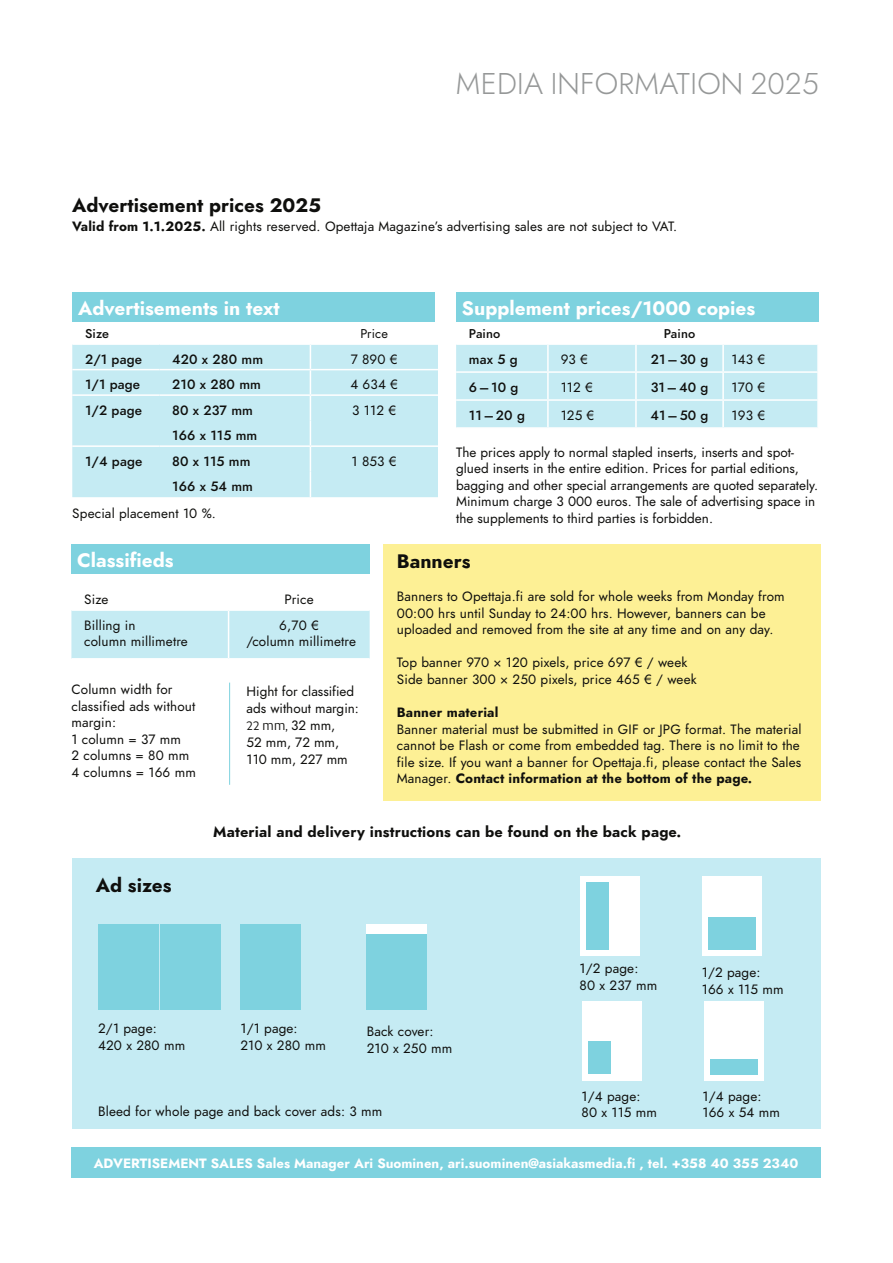
<style>
.page{position:relative;width:893px;height:1263px;background:#fff}
.page>*{position:absolute;margin:0;border:0;box-sizing:border-box;transform-origin:0 0}
.t1{font:300 30px "Jost";letter-spacing:.01em;color:#969898}
.t2{font:700 19.5px "Jost";color:#fff}
.t3{font:700 19.5px "Jost";color:#0f0f0d}
.t4{font:700 15px "Jost";letter-spacing:.01em;color:#0f0f0d}
.t5{font:13.5px/16.5px "Jost";letter-spacing:.01em;color:#0f0f0d}
.t6{font:500 13.5px "Jost";letter-spacing:.01em;color:#0f0f0d}
.t7{font:700 13.5px "Jost";color:#fff}
.t8{font:700 13.5px "Jost";letter-spacing:.01em;color:#0f0f0d}
.t9{font:500 12.75px "Jost";letter-spacing:.01em;color:#0f0f0d}
.t10{font:12.75px "Altis";color:#0f0f0d}
.t11{font:12.75px "Jost";letter-spacing:.01em;color:#0f0f0d}
.s1{font-weight:700}
.s2{font-family:"Jost";font-size:13.5px}
</style>
<div class="page">
<div style="left:383px;top:545px;width:438px;height:256px;background:#fdf095"></div>
<div style="left:72px;top:858px;width:749px;height:270px;background:#c5ebf3"></div>
<div style="left:72px;top:345px;width:366px;height:152px;background:#c5ebf3"></div>
<hr style="left:72px;top:445px;width:87px;height:2px;background:#fff">
<hr style="left:159px;top:445px;width:151px;height:2px;background:#fff">
<hr style="left:310px;top:445px;width:128px;height:2px;background:#fff">
<hr style="left:72px;top:394px;width:87px;height:2px;background:#fff">
<hr style="left:159px;top:394px;width:151px;height:2px;background:#fff">
<hr style="left:310px;top:394px;width:128px;height:2px;background:#fff">
<hr style="left:72px;top:369px;width:87px;height:1px;background:#fff">
<hr style="left:159px;top:369px;width:151px;height:1px;background:#fff">
<hr style="left:310px;top:369px;width:128px;height:1px;background:#fff">
<svg style="left:310px;top:344px;width:1px;height:153px"></svg>
<div style="left:71px;top:610px;width:299px;height:49px;background:#c5ebf3"></div>
<div style="left:456px;top:345px;width:361px;height:82px;background:#c5ebf3"></div>
<hr style="left:547px;top:345px;width:2px;height:26px;background:#fff">
<hr style="left:635px;top:345px;width:2px;height:26px;background:#fff">
<hr style="left:722px;top:345px;width:2px;height:26px;background:#fff">
<hr style="left:547px;top:373px;width:2px;height:26px;background:#fff">
<hr style="left:635px;top:373px;width:2px;height:26px;background:#fff">
<hr style="left:722px;top:373px;width:2px;height:26px;background:#fff">
<hr style="left:547px;top:401px;width:2px;height:26px;background:#fff">
<hr style="left:635px;top:401px;width:2px;height:26px;background:#fff">
<hr style="left:722px;top:401px;width:2px;height:26px;background:#fff">
<hr style="left:456px;top:399px;width:92px;height:2px;background:#fff">
<hr style="left:548px;top:399px;width:88px;height:2px;background:#fff">
<hr style="left:636px;top:399px;width:87px;height:2px;background:#fff">
<hr style="left:723px;top:399px;width:96px;height:2px;background:#fff">
<hr style="left:456px;top:371px;width:92px;height:2px;background:#fff">
<hr style="left:548px;top:371px;width:88px;height:2px;background:#fff">
<hr style="left:636px;top:371px;width:87px;height:2px;background:#fff">
<hr style="left:723px;top:371px;width:96px;height:2px;background:#fff">
<div style="left:72px;top:292px;width:363px;height:29px;background:#7ed2df"></div>
<div style="left:71px;top:545px;width:299px;height:29px;background:#7ed2df"></div>
<div style="left:456px;top:292px;width:363px;height:29px;background:#7ed2df"></div>
<div style="left:240px;top:924px;width:61px;height:86px;background:#7ed2df"></div>
<div style="left:98px;top:924px;width:60px;height:86px;background:#7ed2df"></div>
<div style="left:160px;top:924px;width:60px;height:86px;background:#7ed2df"></div>
<div style="left:580px;top:876px;width:60px;height:80px;background:#fff"></div>
<div style="left:587px;top:882px;width:22px;height:67px;background:#7ed2df"></div>
<div style="left:702px;top:876px;width:60px;height:80px;background:#fff"></div>
<div style="left:708px;top:917px;width:47px;height:32px;background:#7ed2df"></div>
<div style="left:582px;top:1001px;width:59px;height:80px;background:#fff"></div>
<div style="left:588px;top:1041px;width:23px;height:33px;background:#7ed2df"></div>
<div style="left:704px;top:1001px;width:59px;height:80px;background:#fff"></div>
<div style="left:710px;top:1059px;width:47px;height:15px;background:#7ed2df"></div>
<div style="left:367px;top:924px;width:60px;height:86px;background:#7ed2df"></div>
<div style="left:367px;top:924px;width:60px;height:10px;background:#fff"></div>
<div style="left:71px;top:1147px;width:750px;height:31px;background:#7ed2df"></div>
<hr style="left:229px;top:683px;width:1px;height:102px;background:#7ed2df">
<h1 class="t1" style="left:456px;top:64px;width:364px">MEDIA INFORMATION 2025</h1>
<h2 class="t3" style="left:72px;top:191px;width:250px">Advertisement prices 2025</h2>
<p class="t5" style="left:72px;top:219px;width:606px"><span class="s1">Valid from 1.1.2025.</span> All rights reserved. Opettaja Magazine’s advertising sales are not subject to VAT.</p>
<h2 class="t2" style="left:78px;top:294px;width:203px">Advertisements in text</h2>
<p class="t9" style="left:85px;top:325px;width:26px">Size</p>
<p class="t11" style="left:360px;top:325px;width:29px">Price</p>
<p class="t6" style="left:85px;top:350px;width:58px">2/1 page</p>
<p class="t6" style="left:172px;top:350px;width:92px">420 x 280 mm</p>
<p class="t5" style="left:351px;top:351px;width:49px">7 890 €</p>
<p class="t6" style="left:85px;top:375px;width:57px">1/1 page</p>
<p class="t6" style="left:172px;top:375px;width:90px">210 x 280 mm</p>
<p class="t5" style="left:350px;top:376px;width:49px">4 634 €</p>
<p class="t6" style="left:85px;top:401px;width:58px">1/2 page</p>
<p class="t6" style="left:172px;top:401px;width:82px">80 x 237 mm</p>
<p class="t5" style="left:352px;top:402px;width:45px">3 112 €</p>
<p class="t6" style="left:172px;top:426px;width:87px">166 x 115 mm</p>
<p class="t6" style="left:85px;top:452px;width:59px">1/4 page</p>
<p class="t6" style="left:172px;top:452px;width:80px">80 x 115 mm</p>
<p class="t5" style="left:352px;top:453px;width:47px">1 853 €</p>
<p class="t6" style="left:172px;top:477px;width:82px">166 x 54 mm</p>
<p class="t5" style="left:72px;top:505px;width:145px">Special placement 10 %.</p>
<h2 class="t2" style="left:462px;top:294px;width:295px">Supplement prices/1000 copies</h2>
<p class="t9" style="left:469px;top:325px;width:33px">Paino</p>
<p class="t9" style="left:664px;top:325px;width:33px">Paino</p>
<p class="t6" style="left:469px;top:350px;width:50px">max 5 g</p>
<p class="t5" style="left:561px;top:351px;width:29px">93 €</p>
<p class="t6" style="left:651px;top:350px;width:59px">21–30 g</p>
<p class="t5" style="left:732px;top:351px;width:35px">143 €</p>
<p class="t6" style="left:469px;top:378px;width:51px">6–10 g</p>
<p class="t5" style="left:561px;top:379px;width:34px">112 €</p>
<p class="t6" style="left:651px;top:378px;width:59px">31–40 g</p>
<p class="t5" style="left:732px;top:379px;width:35px">170 €</p>
<p class="t6" style="left:469px;top:406px;width:57px">11–20 g</p>
<p class="t5" style="left:561px;top:407px;width:35px">125 €</p>
<p class="t6" style="left:651px;top:406px;width:59px">41–50 g</p>
<p class="t5" style="left:732px;top:407px;width:35px">193 €</p>
<p class="t5" style="left:456px;top:444px;width:364px">The prices apply to normal stapled inserts, inserts and spot&shy;glued inserts in the entire edition. Prices for partial editions, bagging and other special arrangements are quoted separately.<br>Minimum charge 3 000 euros. The sale of advertising space in the supplements to third parties is forbidden.</p>
<h2 class="t2" style="left:77px;top:547px;width:98px">Classifieds</h2>
<p class="t5" style="left:84px;top:591px;width:26px">Size</p>
<p class="t5" style="left:284px;top:591px;width:31px">Price</p>
<p class="t5" style="left:84px;top:617px;width:105px">Billing in<br>column millimetre</p>
<p class="t5" style="left:246px;top:617px;width:111px;text-align:center">6,70 €<br>/column millimetre</p>
<p class="t5" style="left:71px;top:681px;width:126px">Column width for classified ads without margin:<br>1 column = 37 mm<br>2 columns = 80 mm<br>4 columns = 166 mm</p>
<p class="t5" style="left:247px;top:683px;width:114px">Hight for classified ads without margin:</p>
<p class="t10" style="left:247px;top:717px;width:90px">22 mm, <span class="s2">32 mm,</span></p>
<p class="t5" style="left:247px;top:734px;width:103px;line-height:17.2px">52 mm, 72 mm,<br>110 mm, 227 mm</p>
<h2 class="t3" style="left:397px;top:548px;width:75px">Banners</h2>
<p class="t5" style="left:397px;top:588px;width:389px">Banners to Opettaja.fi are sold for whole weeks from Monday from<br>00:00 hrs until Sunday to 24:00 hrs. However, banners can be uploaded and removed from the site at any time and on any day.</p>
<p class="t5" style="left:397px;top:654px;width:301px">Top banner 970 × 120 pixels, price 697 € / week<br>Side banner 300 × 250 pixels, price 465 € / week</p>
<p class="t8" style="left:397px;top:703px;width:103px">Banner material</p>
<p class="t5" style="left:397px;top:721px;width:406px">Banner material must be submitted in GIF or JPG format. The material cannot be Flash or come from embedded tag. There is no limit to the file size. If you want a banner for Opettaja.fi, please contact the Sales Manager. <span class="s1">Contact information at the bottom of the page.</span></p>
<h2 class="t3" style="left:96px;top:872px;width:78px">Ad sizes</h2>
<p class="t4" style="left:213px;top:821px;width:470px">Material and delivery instructions can be found on the back page.</p>
<p class="t5" style="left:580px;top:960px;width:79px">1/2 page:<br>80 x 237 mm</p>
<p class="t5" style="left:702px;top:964px;width:83px">1/2 page:<br>166 x 115 mm</p>
<p class="t5" style="left:98px;top:1020px;width:89px">2/1 page:<br>420 x 280 mm</p>
<p class="t5" style="left:240px;top:1020px;width:87px">1/1 page:<br>210 x 280 mm</p>
<p class="t5" style="left:367px;top:1023px;width:87px">Back cover:<br>210 x 250 mm</p>
<p class="t5" style="left:98px;top:1103px;width:286px">Bleed for whole page and back cover ads: 3 mm</p>
<p class="t5" style="left:582px;top:1088px;width:77px">1/4 page:<br>80 x 115 mm</p>
<p class="t5" style="left:702px;top:1088px;width:79px">1/4 page:<br>166 x 54 mm</p>
<p class="t7" style="left:94px;top:1154px;width:706px">ADVERTISEMENT SALES Sales Manager Ari Suominen, ari.suominen@asiakasmedia.fi , tel. +358 40 355 2340</p>
</div>
